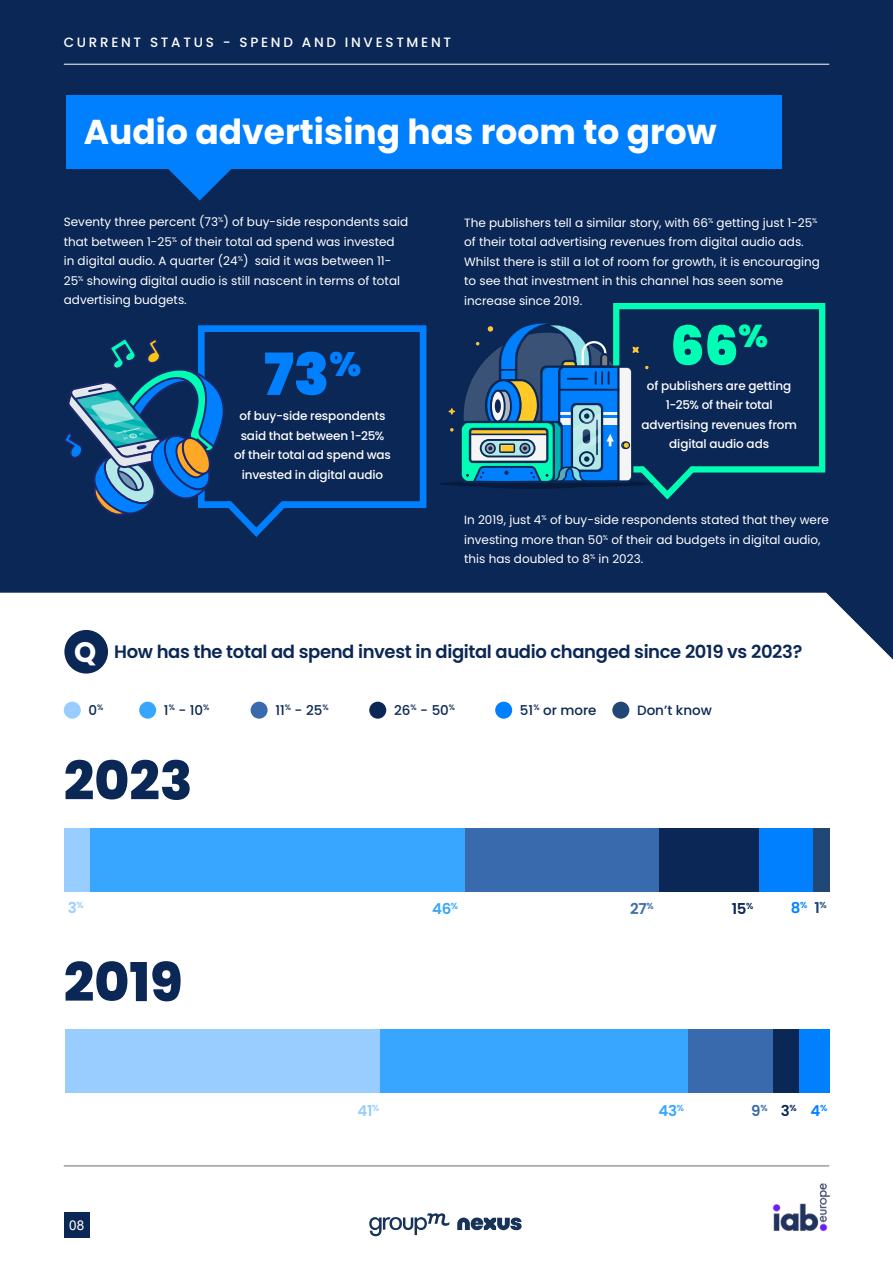
<style>
.page{position:relative;width:893px;height:1263px;background:#0a2756}
.page>*{position:absolute;margin:0;border:0;box-sizing:border-box;transform-origin:0 0}
.t1{font:900 57.9px "Poppins";color:#0080ff}
.t2{font:900 53.85px "Poppins";color:#00ffb4}
.t3{font:800 53.55px "Poppins";color:#0a2756}
.t4{font:700 34.5px "Poppins";color:#fff}
.t5{font:700 31.5px "Poppins";color:#fff}
.t6{font:700 28.2px "Poppins";color:#fff}
.t7{font:600 18px "Poppins";letter-spacing:-.02em;color:#0a2756}
.t8{font:600 15px "Poppins";color:#38a6ff}
.t9{font:600 15px "Poppins";color:#9cf}
.t10{font:600 15px "Poppins";color:#396aae}
.t11{font:600 15px "Poppins";color:#0a2756}
.t12{font:600 15px "Poppins";color:#0080ff}
.t13{font:600 15px "Poppins";color:#214776}
.t14{font:500 13.5px "Poppins";color:#0a2756}
.t15{font:500 13.5px "Poppins";letter-spacing:.2em;color:#fff}
.t16{font:13.5px "Arial";color:#fff}
.t17{font:12px/19.5px "Poppins";color:#fff}
.t18{font:500 12px/19.5px "Poppins";letter-spacing:-.01em;color:#fff;text-align:center}
.t19{font:500 7.8px "Poppins";color:#0a2756}
</style>
<div class="page">
<div style="left:0;top:593px;width:893px;height:670px;background:#fff"></div>
<hr style="left:64px;top:64px;width:765px;height:1px;background:#fff">
<div style="left:812px;top:828px;width:17px;height:64px;background:#214776"></div>
<svg style="left:369px;top:1213px;width:81px;height:23px"></svg>
<svg style="left:457px;top:1217px;width:65px;height:13px"></svg>
<div style="left:64px;top:1212px;width:26px;height:26px;background:#0a2756"></div>
<hr style="left:64px;top:1165px;width:765px;height:1px;background:#696d6e">
<div style="left:369px;top:702px;width:17px;height:17px;background:#0a2756;border-radius:50%"></div>
<div style="left:612px;top:702px;width:17px;height:17px;background:#214776;border-radius:50%"></div>
<div style="left:64px;top:702px;width:17px;height:17px;background:#9cf;border-radius:50%"></div>
<div style="left:251px;top:702px;width:17px;height:17px;background:#396aae;border-radius:50%"></div>
<div style="left:495px;top:702px;width:17px;height:17px;background:#0080ff;border-radius:50%"></div>
<div style="left:139px;top:702px;width:17px;height:17px;background:#38a6ff;border-radius:50%"></div>
<div style="left:64px;top:630px;width:44px;height:43px;background:#0a2756;border-radius:50%"></div>
<svg style="left:64px;top:325px;width:363px;height:212px"></svg>
<svg style="left:440px;top:303px;width:386px;height:197px"></svg>
<svg style="left:168px;top:169px;width:63px;height:32px"></svg>
<div style="left:66px;top:95px;width:715px;height:74px;background:#0080ff"></div>
<div style="left:621px;top:828px;width:138px;height:64px;background:#0a2756"></div>
<div style="left:455px;top:828px;width:204px;height:64px;background:#396aae"></div>
<div style="left:72px;top:828px;width:393px;height:64px;background:#38a6ff"></div>
<div style="left:64px;top:828px;width:26px;height:64px;background:#9cf"></div>
<div style="left:756px;top:1029px;width:43px;height:64px;background:#0a2756"></div>
<div style="left:678px;top:1029px;width:95px;height:64px;background:#396aae"></div>
<div style="left:289px;top:1029px;width:398px;height:64px;background:#38a6ff"></div>
<div style="left:65px;top:1029px;width:314px;height:64px;background:#9cf"></div>
<div style="left:759px;top:828px;width:54px;height:64px;background:#0080ff"></div>
<div style="left:799px;top:1029px;width:30px;height:64px;background:#0080ff"></div>
<p class="t15" style="left:64px;top:35px;width:389px">CURRENT STATUS - SPEND AND INVESTMENT</p>
<h3 class="t5" style="left:84px;top:109px;width:579px">Audio advertising has room to grow</h3>
<h3 class="t4" style="left:84px;top:112px;width:634px">Audio advertising has room to grow</h3>
<p class="t17" style="left:64px;top:212px;width:346px">Seventy three percent (73<sup>%</sup>) of buy-side respondents said that between 1-25<sup>%</sup> of their total ad spend was invested in digital audio. A quarter (24<sup>%</sup>) said it was between 11- 25<sup>%</sup> showing digital audio is still nascent in terms of total advertising budgets.</p>
<h1 class="t1" style="left:264px;top:334px;width:99px">73<sup>%</sup></h1>
<p class="t18" style="left:234px;top:406px;width:158px">of buy-side respondents said that between 1-25% of their total ad spend was invested in digital audio</p>
<p class="t17" style="left:464px;top:213px;width:357px">The publishers tell a similar story, with 66<sup>%</sup> getting just 1-25<sup>% </sup>of their total advertising revenues from digital audio ads.<br>Whilst there is still a lot of room for growth, it is encouraging to see that investment in this channel has seen some increase since 2019.</p>
<h2 class="t2" style="left:670px;top:308px;width:99px">66<sup>%</sup></h2>
<p class="t18" style="left:641px;top:376px;width:157px">of publishers are getting<br>1-25% of their total advertising revenues from digital audio ads</p>
<p class="t17" style="left:464px;top:510px;width:366px">In 2019, just 4<sup>%</sup> of buy-side respondents stated that they were investing more than 50<sup>%</sup> of their ad budgets in digital audio, this has doubled to 8<sup>%</sup> in 2023.</p>
<h3 class="t6" style="left:74px;top:635px;width:24px">Q</h3>
<h3 class="t7" style="left:114px;top:641px;width:690px">How has the total ad spend invest in digital audio changed since 2019 vs 2023?</h3>
<p class="t14" style="left:394px;top:702px;width:56px">26<sup>%</sup> - 50</p>
<p class="t14" style="left:89px;top:702px;width:16px">0<sup>%</sup></p>
<p class="t14" style="left:164px;top:702px;width:47px">1<sup>%</sup> - 10<sup>%</sup></p>
<p class="t14" style="left:275px;top:702px;width:55px">11<sup>%</sup> - 25<sup>%</sup></p>
<p class="t19" style="left:449px;top:703px;width:8px">%</p>
<p class="t14" style="left:520px;top:702px;width:78px">51<sup>%</sup> or more</p>
<p class="t14" style="left:637px;top:702px;width:76px">Don’t know</p>
<h3 class="t3" style="left:64px;top:743px;width:130px">2023</h3>
<p class="t9" style="left:68px;top:899px;width:17px">3<sup>%</sup></p>
<p class="t8" style="left:432px;top:899px;width:28px">46<sup>%</sup></p>
<p class="t13" style="left:814px;top:899px;width:14px">1<sup>%</sup></p>
<p class="t12" style="left:791px;top:899px;width:18px">8<sup>%</sup></p>
<p class="t10" style="left:630px;top:899px;width:25px">27<sup>%</sup></p>
<p class="t11" style="left:732px;top:899px;width:23px">15<sup>%</sup></p>
<h3 class="t3" style="left:64px;top:945px;width:120px">2019</h3>
<p class="t16" style="left:69px;top:1218px;width:17px">08</p>
<p class="t9" style="left:357px;top:1102px;width:23px">41<sup>%</sup></p>
<p class="t8" style="left:659px;top:1102px;width:27px">43<sup>%</sup></p>
<p class="t10" style="left:751px;top:1102px;width:18px">9<sup>%</sup></p>
<p class="t11" style="left:781px;top:1102px;width:17px">3<sup>%</sup></p>
<p class="t12" style="left:810px;top:1102px;width:18px">4<sup>%</sup></p>
</div>
